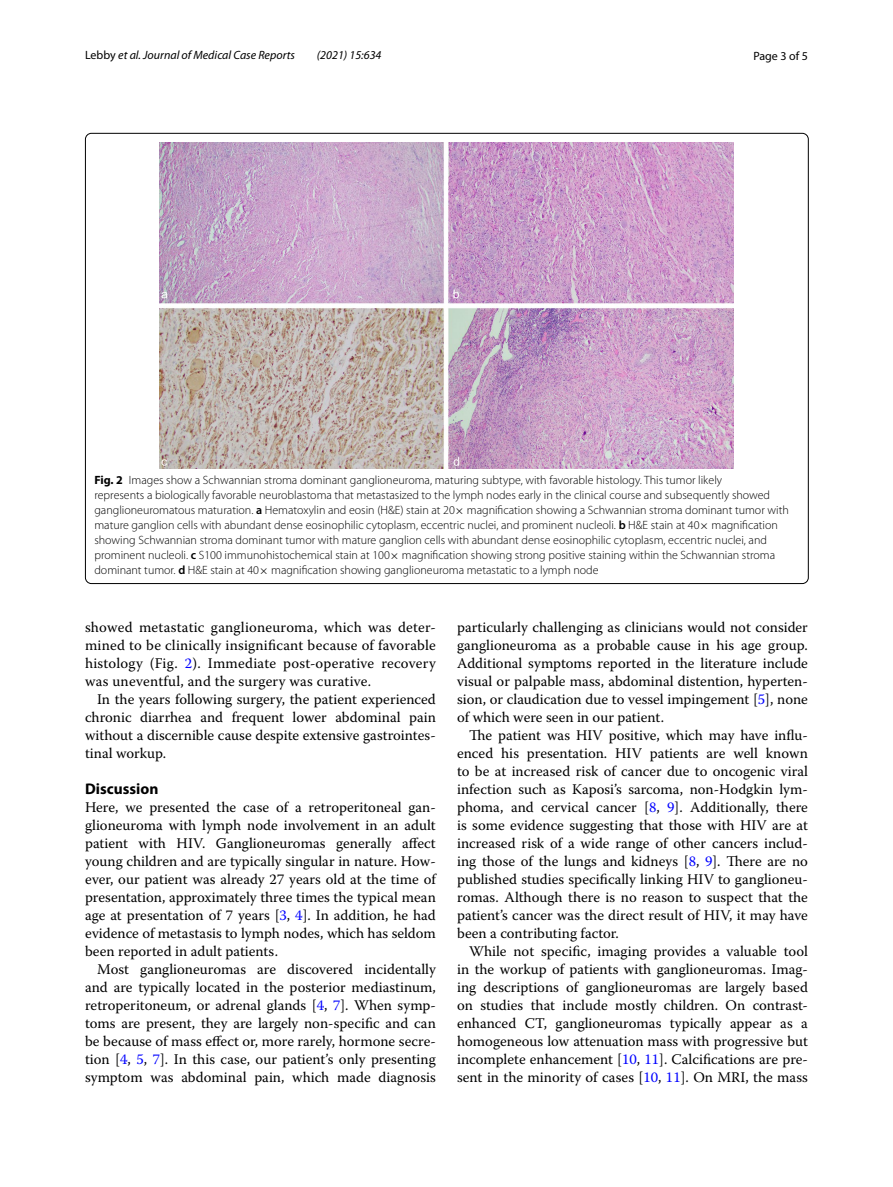
<style>
.page{position:relative;width:893px;height:1187px;background:#fff}
.page>*{position:absolute;margin:0;border:0;box-sizing:border-box;transform-origin:0 0}
.t1{font:700 15.45px "Myriad Pro";color:#000}
.t2{font:14.7px/18px "Warnock Pro";color:#000;text-align:justify}
.t3{font:300 12px/15px "Myriad Pro";color:#000}
.t4{font:italic 12px "Myriad Pro";color:#000}
.t5{font:12px "Myriad Pro";color:#000}
.s1{font-style:normal}
.s2{font-weight:700}
.s3{font-weight:600}
.s4{font-family:"MTSY";font-weight:400}
.s5{color:#00f}
</style>
<div class="page">
<img style="left:160px;top:142px;width:574px;height:326px">
<p class="t4" style="left:85px;top:48px;width:211px"><span class="s1">Lebby</span> et al. Journal of Medical Case Reports</p>
<p class="t4" style="left:317px;top:48px;width:66px">(2021) 15:634</p>
<p class="t5" style="left:753px;top:48px;width:56px">Page 3 of 5</p>
<p class="t3" style="left:94px;top:472px;width:696px"><span class="s2">Fig. 2</span> Images show a Schwannian stroma dominant ganglioneuroma, maturing subtype, with favorable histology. This tumor likely<br>represents a biologically favorable neuroblastoma that metastasized to the lymph nodes early in the clinical course and subsequently showed ganglioneuromatous maturation. <span class="s3">a</span> Hematoxylin and eosin (H&amp;E) stain at 20<span class="s4">×</span> magnification showing a Schwannian stroma dominant tumor with mature ganglion cells with abundant dense eosinophilic cytoplasm, eccentric nuclei, and prominent nucleoli. <span class="s3">b</span> H&amp;E stain at 40<span class="s4">×</span> magnification showing Schwannian stroma dominant tumor with mature ganglion cells with abundant dense eosinophilic cytoplasm, eccentric nuclei, and prominent nucleoli. <span class="s3">c</span> S100 immunohistochemical stain at 100<span class="s4">×</span> magnification showing strong positive staining within the Schwannian stroma dominant tumor. <span class="s3">d</span> H&amp;E stain at 40<span class="s4">×</span> magnification showing ganglioneuroma metastatic to a lymph node</p>
<p class="t2" style="left:85px;top:617px;width:352px">showed metastatic ganglioneuroma, which was deter&shy;mined to be clinically insignificant because of favorable histology (Fig. <span class="s5">2</span>). Immediate post-operative recovery was uneventful, and the surgery was curative.</p>
<p class="t2" style="left:85px;top:689px;width:352px;text-indent:12px">In the years following surgery, the patient experienced chronic diarrhea and frequent lower abdominal pain without a discernible cause despite extensive gastrointes&shy;tinal workup.</p>
<p class="t1" style="left:85px;top:778px;width:75px">Discussion</p>
<p class="t2" style="left:85px;top:797px;width:352px">Here, we presented the case of a retroperitoneal gan&shy;glioneuroma with lymph node involvement in an adult patient with HIV. Ganglioneuromas generally affect young children and are typically singular in nature. How&shy;ever, our patient was already 27 years old at the time of presentation, approximately three times the typical mean age at presentation of 7 years [<span class="s5">3</span>, <span class="s5">4</span>]. In addition, he had evidence of metastasis to lymph nodes, which has seldom been reported in adult patients.</p>
<p class="t2" style="left:85px;top:959px;width:352px;text-indent:12px">Most ganglioneuromas are discovered incidentally and are typically located in the posterior mediastinum, retroperitoneum, or adrenal glands [<span class="s5">4</span>, <span class="s5">7</span>]. When symp&shy;toms are present, they are largely non-specific and can be because of mass effect or, more rarely, hormone secre&shy;tion [<span class="s5">4</span>, <span class="s5">5</span>, <span class="s5">7</span>]. In this case, our patient’s only presenting symptom was abdominal pain, which made diagnosis</p>
<p class="t2" style="left:457px;top:617px;width:352px">particularly challenging as clinicians would not consider ganglioneuroma as a probable cause in his age group.<br>Additional symptoms reported in the literature include visual or palpable mass, abdominal distention, hyperten&shy;sion, or claudication due to vessel impingement [<span class="s5">5</span>], none of which were seen in our patient.</p>
<p class="t2" style="left:457px;top:725px;width:352px;text-indent:12px">The patient was HIV positive, which may have influ&shy;enced his presentation. HIV patients are well known to be at increased risk of cancer due to oncogenic viral infection such as Kaposi’s sarcoma, non-Hodgkin lym&shy;phoma, and cervical cancer [<span class="s5">8</span>, <span class="s5">9</span>]. Additionally, there is some evidence suggesting that those with HIV are at increased risk of a wide range of other cancers includ&shy;ing those of the lungs and kidneys [<span class="s5">8</span>, <span class="s5">9</span>]. There are no published studies specifically linking HIV to ganglioneu&shy;romas. Although there is no reason to suspect that the patient’s cancer was the direct result of HIV, it may have been a contributing factor.</p>
<p class="t2" style="left:457px;top:941px;width:352px;text-indent:12px">While not specific, imaging provides a valuable tool in the workup of patients with ganglioneuromas. Imag&shy;ing descriptions of ganglioneuromas are largely based on studies that include mostly children. On contrast&shy;enhanced CT, ganglioneuromas typically appear as a homogeneous low attenuation mass with progressive but incomplete enhancement [<span class="s5">10</span>, <span class="s5">11</span>]. Calcifications are pre&shy;sent in the minority of cases [<span class="s5">10</span>, <span class="s5">11</span>]. On MRI, the mass</p>
</div>
